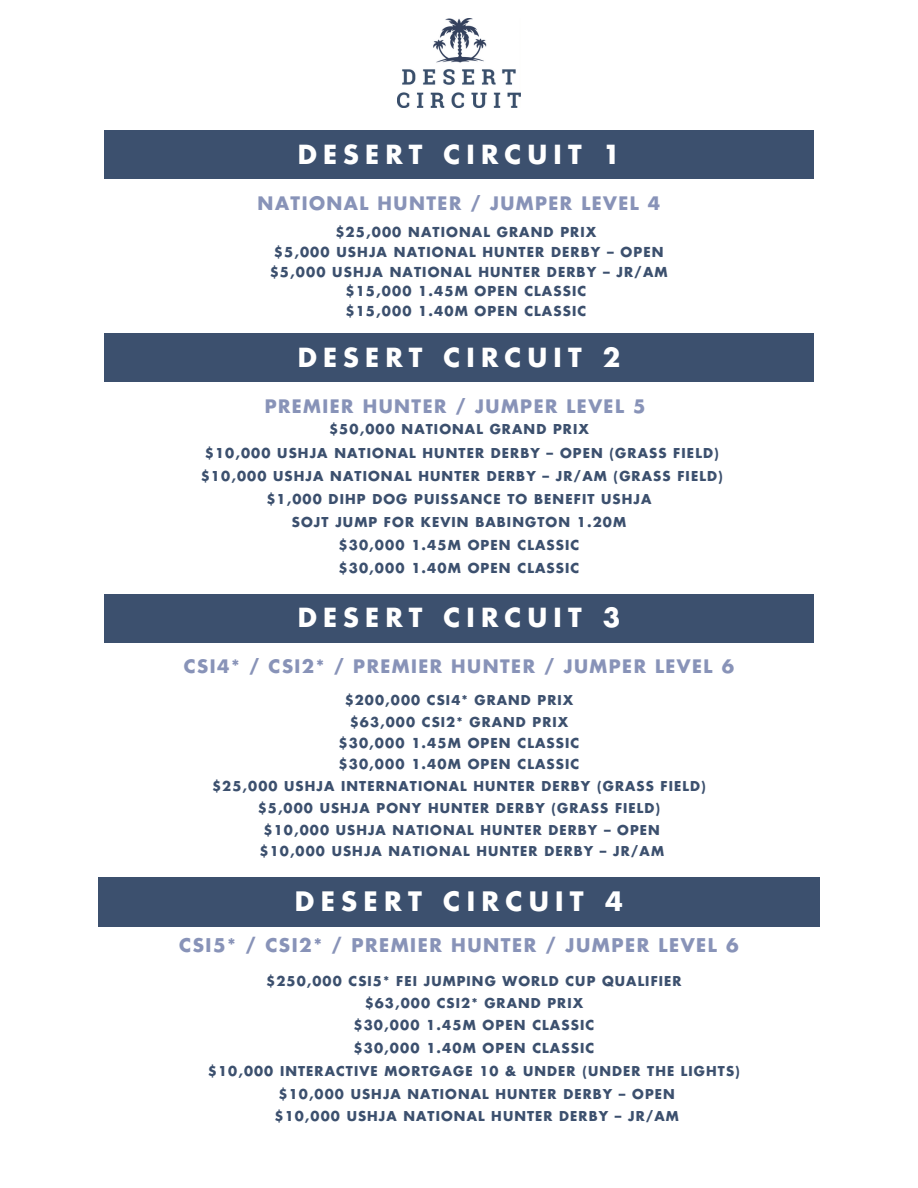
<style>
.page{position:relative;width:918px;height:1188px;background:#fff}
.page>*{position:absolute;margin:0;border:0;box-sizing:border-box;transform-origin:0 0}
.t1{font:700 26.1px "Futura";letter-spacing:.24em;color:#fff}
.t2{font:700 25.65px "Futura";letter-spacing:.24em;color:#fff}
.t3{font:700 18.45px "Futura";letter-spacing:.08em;color:#8893b8}
.t4{font:700 18px "Futura";letter-spacing:.08em;color:#8893b8}
.t5{font:700 13.35px "Futura";letter-spacing:.08em;color:#3c506e}
.t6{font:700 13.2px "Futura";letter-spacing:.08em;color:#3c506e}
</style>
<div class="page">
<div style="left:104px;top:130px;width:710px;height:49px;background:#3c506e"></div>
<div style="left:104px;top:333px;width:710px;height:49px;background:#3c506e"></div>
<div style="left:104px;top:594px;width:710px;height:49px;background:#3c506e"></div>
<img style="left:397px;top:18px;width:124px;height:89px">
<div style="left:98px;top:877px;width:722px;height:50px;background:#3c506e"></div>
<h1 class="t2" style="left:298px;top:136px;width:324px">DESERT CIRCUIT 1</h1>
<p class="t4" style="left:258px;top:190px;width:404px">NATIONAL HUNTER / JUMPER LEVEL 4</p>
<p class="t5" style="left:335px;top:223px;width:263px">$25,000 NATIONAL GRAND PRIX</p>
<p class="t5" style="left:270px;top:262px;width:399px">$5,000 USHJA NATIONAL HUNTER DERBY – JR/AM</p>
<h2 class="t5" style="left:274px;top:243px;width:391px">$5,000 USHJA NATIONAL HUNTER DERBY – OPEN</h2>
<h1 class="t5" style="left:345px;top:282px;width:242px">$15,000 1.45M OPEN CLASSIC</h1>
<h2 class="t5" style="left:345px;top:301px;width:242px">$15,000 1.40M OPEN CLASSIC</h2>
<p class="t2" style="left:298px;top:339px;width:324px">DESERT CIRCUIT 2</p>
<h1 class="t4" style="left:265px;top:393px;width:382px">PREMIER HUNTER / JUMPER LEVEL 5</h1>
<h2 class="t6" style="left:329px;top:420px;width:261px">$50,000 NATIONAL GRAND PRIX</h2>
<p class="t6" style="left:201px;top:466px;width:524px">$10,000 USHJA NATIONAL HUNTER DERBY – JR/AM (GRASS FIELD)</p>
<p class="t6" style="left:266px;top:489px;width:387px">$1,000 DIHP DOG PUISSANCE TO BENEFIT USHJA</p>
<p class="t6" style="left:292px;top:513px;width:336px">SOJT JUMP FOR KEVIN BABINGTON 1.20M</p>
<p class="t6" style="left:205px;top:443px;width:515px">$10,000 USHJA NATIONAL HUNTER DERBY – OPEN (GRASS FIELD)</p>
<p class="t5" style="left:339px;top:535px;width:242px">$30,000 1.45M OPEN CLASSIC</p>
<p class="t5" style="left:339px;top:559px;width:242px">$30,000 1.40M OPEN CLASSIC</p>
<p class="t2" style="left:298px;top:600px;width:324px">DESERT CIRCUIT 3</p>
<p class="t4" style="left:184px;top:654px;width:552px">CSI4* / CSI2* / PREMIER HUNTER / JUMPER LEVEL 6</p>
<h2 class="t6" style="left:345px;top:691px;width:230px">$200,000 CSI4* GRAND PRIX</h2>
<p class="t6" style="left:350px;top:712px;width:220px">$63,000 CSI2* GRAND PRIX</p>
<p class="t5" style="left:339px;top:734px;width:242px">$30,000 1.45M OPEN CLASSIC</p>
<p class="t5" style="left:339px;top:755px;width:242px">$30,000 1.40M OPEN CLASSIC</p>
<h1 class="t6" style="left:212px;top:777px;width:495px">$25,000 USHJA INTERNATIONAL HUNTER DERBY (GRASS FIELD)</h1>
<p class="t6" style="left:258px;top:799px;width:404px">$5,000 USHJA PONY HUNTER DERBY (GRASS FIELD)</p>
<p class="t6" style="left:264px;top:821px;width:398px">$10,000 USHJA NATIONAL HUNTER DERBY – OPEN</p>
<p class="t6" style="left:260px;top:842px;width:406px">$10,000 USHJA NATIONAL HUNTER DERBY – JR/AM</p>
<p class="t1" style="left:295px;top:883px;width:330px">DESERT CIRCUIT 4</p>
<p class="t3" style="left:179px;top:932px;width:561px">CSI5* / CSI2* / PREMIER HUNTER / JUMPER LEVEL 6</p>
<p class="t6" style="left:266px;top:971px;width:417px">$250,000 CSI5* FEI JUMPING WORLD CUP QUALIFIER</p>
<p class="t6" style="left:365px;top:994px;width:220px">$63,000 CSI2* GRAND PRIX</p>
<p class="t5" style="left:353px;top:1016px;width:242px">$30,000 1.45M OPEN CLASSIC</p>
<p class="t5" style="left:354px;top:1039px;width:242px">$30,000 1.40M OPEN CLASSIC</p>
<p class="t6" style="left:208px;top:1062px;width:533px">$10,000 INTERACTIVE MORTGAGE 10 &amp; UNDER (UNDER THE LIGHTS)</p>
<p class="t6" style="left:279px;top:1085px;width:398px">$10,000 USHJA NATIONAL HUNTER DERBY – OPEN</p>
<p class="t6" style="left:275px;top:1107px;width:406px">$10,000 USHJA NATIONAL HUNTER DERBY – JR/AM</p>
</div>
